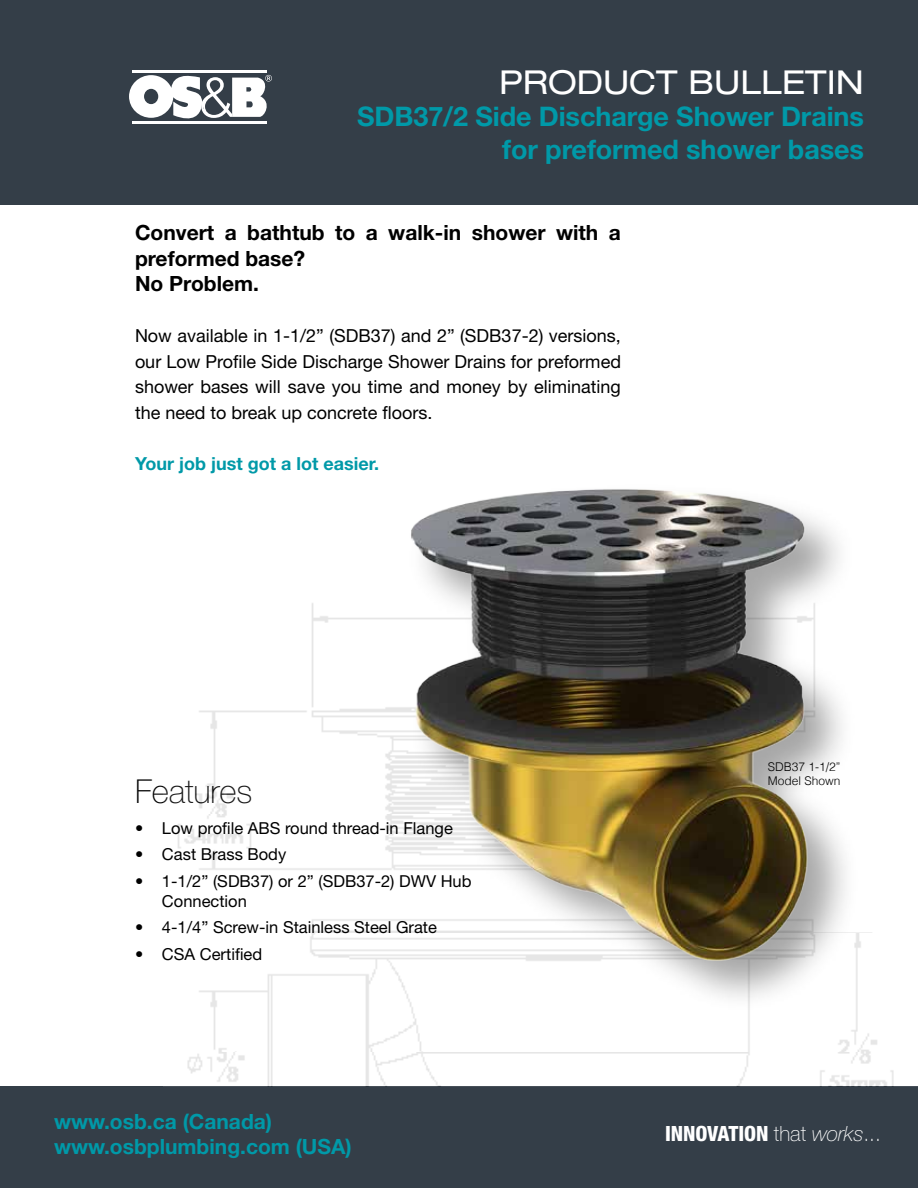
<style>
.page{position:relative;width:918px;height:1188px;background:#fff}
.page>*{position:absolute;margin:0;border:0;box-sizing:border-box;transform-origin:0 0}
.t1{font:expanded 33px "Helvetica Neue LT Std";color:#fff}
.t2{font:100 33px "Helvetica Neue LT Std";letter-spacing:-.005em;color:#000}
.t3{font:700 27px/32.4px "Helvetica Neue LT Std";letter-spacing:-.005em;color:#0099a8;text-align:right}
.t4{font:700 21px/25.5px "Helvetica Neue LT Std";color:#000}
.t5{font:700 21px/25.2px "Helvetica Neue LT Std";color:#0099a8}
.t6{font:800 condensed 21px "Helvetica Neue LT Std";letter-spacing:-.005em;color:#fff}
.t7{font:18px/25.5px "Helvetica Neue LT Std";color:#000;text-align:justify}
.t8{font:700 18px "Helvetica Neue LT Std";color:#0099a8}
.t9{font:16.5px/19.8px "Helvetica Neue LT Std";color:#000}
.t10{font:300 12px/14.4px "Helvetica";color:#000}
.s1{font-weight:100;font-stretch:normal}
.s2{font-weight:100;font-style:italic;font-stretch:normal}
</style>
<div class="page">
<div style="left:0;top:0;width:918px;height:204px;background:#343e48"></div>
<div style="left:0;top:1086px;width:918px;height:102px;background:#343e48"></div>
<img style="left:178px;top:710px;width:716px;height:376px">
<div style="left:406px;top:483px;width:455px;height:530px;background:#000;opacity:.35"></div>
<img style="left:277px;top:483px;width:605px;height:492px">
<hr style="left:132px;top:71px;width:135px;height:2px;background:#fff">
<svg style="left:129px;top:74px;width:143px;height:49px"></svg>
<h1 class="t1" style="left:499px;top:62px;width:366px">PRODUCT BULLETIN</h1>
<h2 class="t3" style="left:357px;top:100px;width:508px">SDB37/2 Side Discharge Shower Drains for preformed shower bases</h2>
<p class="t4" style="left:135px;top:220px;width:487px">Convert a bathtub to a walk-in shower with a preformed base?<br>No Problem.</p>
<p class="t7" style="left:135px;top:323px;width:488px">Now available in 1-1/2” (SDB37) and 2” (SDB37-2) versions, our Low Profile Side Discharge Shower Drains for preformed shower bases will save you time and money by eliminating the need to break up concrete floors.</p>
<p class="t8" style="left:135px;top:452px;width:246px">Your job just got a lot easier.</p>
<h1 class="t2" style="left:135px;top:772px;width:119px">Features</h1>
<p class="t9" style="left:135px;top:818px;width:319px">• Low profile ABS round thread-in Flange</p>
<p class="t9" style="left:135px;top:844px;width:153px">• Cast Brass Body</p>
<p class="t9" style="left:162px;top:871px;width:311px;text-indent:-27px">• 1-1/2” (SDB37) or 2” (SDB37-2) DWV Hub<br>Connection</p>
<p class="t9" style="left:135px;top:917px;width:303px">• 4-1/4” Screw-in Stainless Steel Grate</p>
<p class="t9" style="left:135px;top:944px;width:129px">• CSA Certified</p>
<p class="t5" style="left:54px;top:1108px;width:299px">www.osb.ca (Canada) www.osbplumbing.com (USA)</p>
<p class="t10" style="left:768px;top:758px;width:74px">SDB37 1-1/2”<br>Model Shown</p>
<p class="t6" style="left:665px;top:1121px;width:217px">INNOVATION <span class="s1">that</span> <span class="s2">works</span><span class="s1">...</span></p>
</div>
